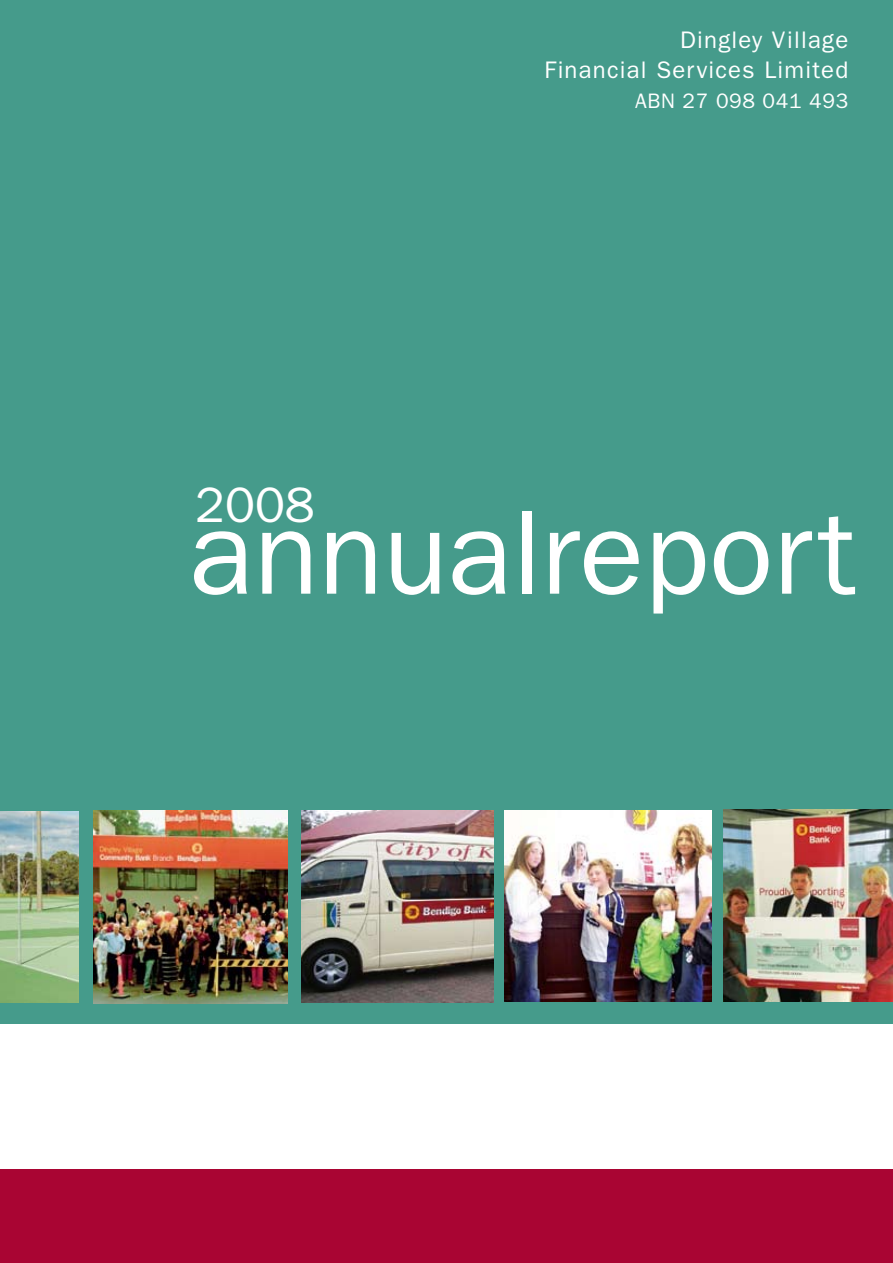
<style>
.page{position:relative;width:893px;height:1263px;background:#fff}
.page>*{position:absolute;margin:0;border:0;box-sizing:border-box;transform-origin:0 0}
.t1{font:119.7px "Franklin Gothic";color:#fff}
.t2{font:49.8px "Franklin Gothic";color:#fff}
.t3{font:24px/30px "Franklin Gothic";letter-spacing:.05em;color:#fff;text-align:right}
.t4{font:21px "Franklin Gothic";letter-spacing:.03em;color:#fff}
</style>
<div class="page">
<div style="left:0;top:0;width:893px;height:1023px;background:#459b8b"></div>
<img style="left:505px;top:811px;width:206px;height:190px">
<img style="left:301px;top:811px;width:192px;height:192px">
<img style="left:724px;top:809px;width:169px;height:193px">
<img style="left:0;top:811px;width:79px;height:191px">
<img style="left:94px;top:811px;width:194px;height:192px">
<div style="left:0;top:1169px;width:893px;height:94px;background:#a90533"></div>
<p class="t3" style="left:544px;top:25px;width:305px">Dingley Village<br>Financial Services Limited</p>
<p class="t4" style="left:635px;top:89px;width:215px">ABN 27 098 041 493</p>
<h2 class="t2" style="left:195px;top:477px;width:121px">2008</h2>
<h1 class="t1" style="left:189px;top:484px;width:668px">annualreport</h1>
</div>
